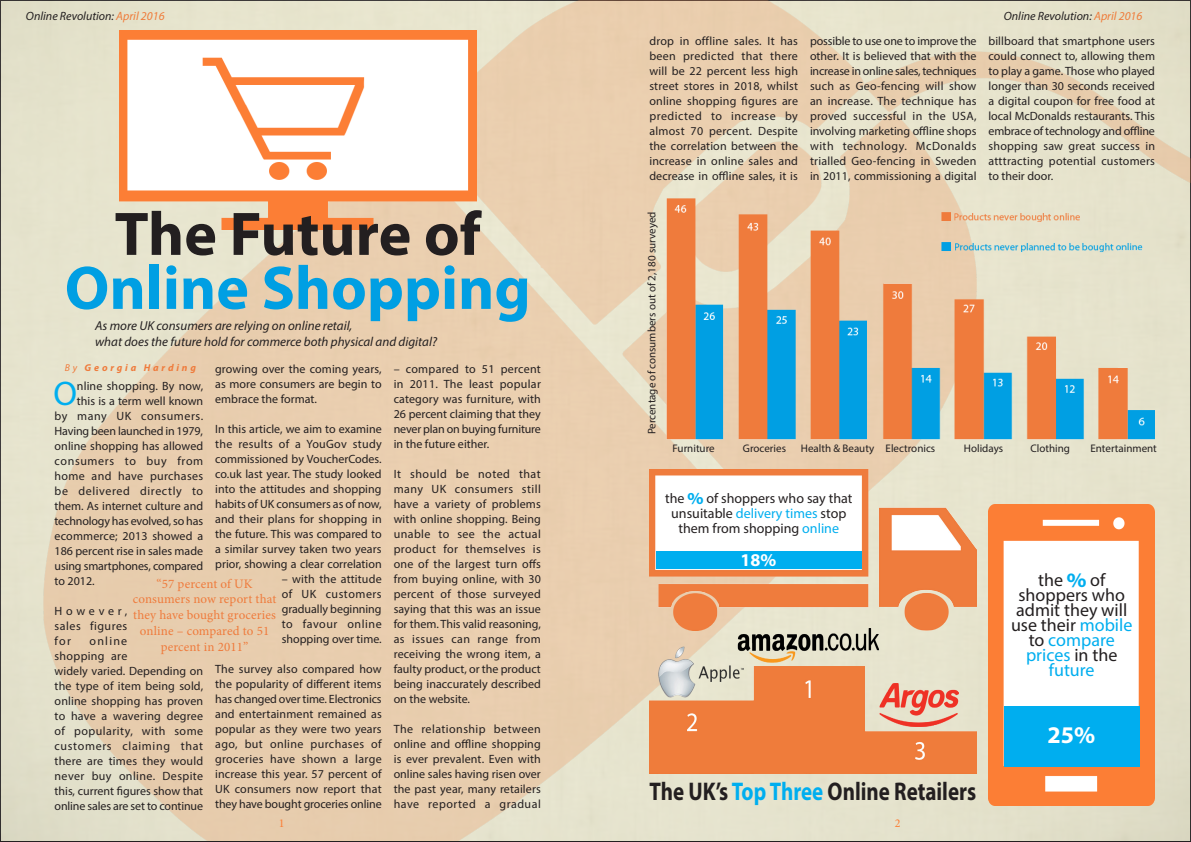
<style>
.page{position:relative;width:1191px;height:842px;background:#fff}
.page>*{position:absolute;margin:0;border:0;box-sizing:border-box;transform-origin:0 0}
.t1{font:700 62px "Myriad Pro";color:#009fe3}
.t2{font:700 62px "Myriad Pro";color:#231f20}
.Paragraph_Style_1{font:34.3px "Myriad Pro";color:#00aeef}
.t3{font:700 25.6px "Myriad Pro";color:#231f20;scale:.82 1}
.t4{font:700 24px "Myriad Pro";color:#fff}
.Paragraph_Style_1-2{font:18px/15px "Myriad Pro";color:#231f20;text-align:center}
.t5{font:700 18px "Myriad Pro";color:#fff}
.Paragraph_Style_1-3{font:14px/15px "Myriad Pro";color:#231f20;text-align:center}
.t6{font:italic 13px "Myriad Pro";color:#231f20}
.t7{font:13px/15.7px "Minion Pro";letter-spacing:.01em;color:#ef7b3c;text-align:center}
.Paragraph_Style_1-4{font:12px/15px "Myriad Pro";letter-spacing:.005em;color:#231f20;text-align:justify}
.t8{font:italic 12px "Myriad Pro";color:#231f20}
.Paragraph_Style_1-5{font:12px "Myriad Pro";letter-spacing:-.015em;color:#231f20}
.Paragraph_Style_1-6{font:12px "Myriad Pro";letter-spacing:.05em;color:#231f20}
.Paragraph_Style_1-7{font:12px "Myriad Pro";letter-spacing:.025em;color:#231f20}
.Paragraph_Style_1-8{font:12px "Myriad Pro";letter-spacing:.045em;color:#231f20}
.t9{font:12px "Minion Pro";color:#fc7e35}
.t10{font:11px "Myriad Pro";color:#231f20}
.t11{font:italic 700 10px "Myriad Pro";letter-spacing:.28em;color:#ef7b3c}
.s1{color:#ef7c3b}
.s2{font-weight:400}
.s3{font-weight:700;font-size:18px;color:#00aeef}
.s4{color:#00aeef}
.s5{font-weight:700;font-size:22px;color:#00aeef}
</style>
<div class="page">
<img style="left:0;top:0;width:1191px;height:841px">
<img style="left:119px;top:30px;width:357px;height:200px">
<img style="left:988px;top:505px;width:167px;height:301px">
<img style="left:649px;top:628px;width:327px;height:146px">
<div style="left:1003px;top:705px;width:136px;height:61px;background:#00aeef"></div>
<img style="left:650px;top:469px;width:326px;height:161px">
<img style="left:663px;top:199px;width:492px;height:242px">
<div style="left:656px;top:551px;width:205px;height:18px;background:#00aeef"></div>
<p class="t8" style="left:26px;top:9px;width:140px">Online Revolution: <span class="s1">April 2016</span></p>
<p class="t2" style="left:115px;top:194px;width:368px">The Future of</p>
<p class="t1" style="left:65px;top:248px;width:467px">Online Shopping</p>
<p class="t6" style="left:95px;top:317px;width:259px">As more UK consumers are relying on online retail,</p>
<p class="t6" style="left:95px;top:333px;width:343px">what does the future hold for commerce both physical and digital?</p>
<p class="t11" style="left:65px;top:361px;width:133px"><span class="s2">By</span> Georgia Harding</p>
<p class="Paragraph_Style_1-4" style="left:215px;top:361px;width:168px">growing over the coming years, as more consumers are begin to embrace the format.</p>
<p class="Paragraph_Style_1-4" style="left:215px;top:421px;width:168px">In this article, we aim to examine the results of a YouGov study commissioned by VoucherCodes. co.uk last year. The study looked into the attitudes and shopping habits of UK consumers as of now, and their plans for shopping in the future. This was compared to a similar survey taken two years prior, showing a clear correlation</p>
<p class="Paragraph_Style_1-4" style="left:282px;top:571px;width:101px">– with the attitude of UK customers gradually beginning to favour online shopping over time.</p>
<p class="Paragraph_Style_1-4" style="left:215px;top:661px;width:168px">The survey also compared how the popularity of different items has changed over time. Electronics and entertainment remained as popular as they were two years ago, but online purchases of groceries have shown a large increase this year. 57 percent of UK consumers now report that they have bought groceries online</p>
<p class="Paragraph_Style_1" style="left:53px;top:373px;width:25px">O</p>
<p class="Paragraph_Style_1-4" style="left:77px;top:378px;width:128px">nline shopping. By now,</p>
<p class="Paragraph_Style_1-4" style="left:77px;top:393px;width:128px">this is a term well known</p>
<p class="Paragraph_Style_1-8" style="left:55px;top:409px;width:150px">by many UK consumers.</p>
<p class="Paragraph_Style_1-5" style="left:55px;top:424px;width:150px">Having been launched in 1979,</p>
<p class="Paragraph_Style_1-4" style="left:55px;top:438px;width:150px">online shopping has allowed</p>
<p class="Paragraph_Style_1-6" style="left:55px;top:454px;width:150px">consumers to buy from</p>
<p class="Paragraph_Style_1-7" style="left:55px;top:469px;width:150px">home and have purchases</p>
<p class="Paragraph_Style_1-6" style="left:55px;top:484px;width:150px">be delivered directly to</p>
<p class="Paragraph_Style_1-4" style="left:55px;top:498px;width:150px">them. As internet culture and</p>
<p class="Paragraph_Style_1-5" style="left:55px;top:514px;width:150px">technology has evolved, so has</p>
<p class="Paragraph_Style_1-4" style="left:55px;top:528px;width:150px">ecommerce; 2013 showed a</p>
<p class="Paragraph_Style_1-4" style="left:55px;top:543px;width:150px">186 percent rise in sales made</p>
<p class="Paragraph_Style_1-4" style="left:55px;top:558px;width:150px">using smartphones, compared</p>
<p class="Paragraph_Style_1-4" style="left:55px;top:573px;width:42px">to 2012.</p>
<p class="Paragraph_Style_1-4" style="left:55px;top:603px;width:74px">However, sales figures for</p>
<p class="t7" style="left:133px;top:576px;width:145px">“57 percent of UK consumers now report that they have bought groceries online – compared to 51 percent in 2011”</p>
<p class="Paragraph_Style_1-4" style="left:55px;top:633px;width:150px;text-align:left;text-indent:35px">online<br>shopping are<br>widely varied. Depending on the type of item being sold, online shopping has proven to have a wavering degree of popularity, with some customers claiming that there are times they would never buy online. Despite this, current figures show that online sales are set to continue</p>
<p class="Paragraph_Style_1-4" style="left:394px;top:361px;width:149px">– compared to 51 percent in 2011. The least popular category was furniture, with 26 percent claiming that they never plan on buying furniture in the future either.</p>
<p class="Paragraph_Style_1-4" style="left:394px;top:466px;width:149px">It should be noted that many UK consumers still have a variety of problems with online shopping. Being unable to see the actual product for themselves is one of the largest turn offs from buying online, with 30 percent of those surveyed saying that this was an issue for them. This valid reasoning, as issues can range from receiving the wrong item, a faulty product, or the product being inaccurately described on the website.</p>
<p class="Paragraph_Style_1-4" style="left:394px;top:721px;width:149px">The relationship between online and offline shopping is ever prevalent. Even with online sales having risen over the past year, many retailers have reported a gradual</p>
<p class="Paragraph_Style_1-4" style="left:649px;top:33px;width:150px">drop in offline sales. It has been predicted that there will be 22 percent less high street stores in 2018, whilst online shopping figures are predicted to increase by almost 70 percent. Despite the correlation between the increase in online sales and decrease in offline sales, it is</p>
<p class="t10" style="left:645px;top:434px;width:224px;rotate:-90deg">Percentage of consumbers out of 2,180 surveyed</p>
<p class="t8" style="left:1003px;top:9px;width:140px">Online Revolution: <span class="s1">April 2016</span></p>
<p class="Paragraph_Style_1-4" style="left:810px;top:33px;width:168px">possible to use one to improve the other. It is believed that with the increase in online sales, techniques such as Geo-fencing will show an increase. The technique has proved successful in the USA, involving marketing offline shops with technology. McDonalds trialled Geo-fencing in Sweden in 2011, commissioning a digital</p>
<p class="Paragraph_Style_1-4" style="left:988px;top:33px;width:168px">billboard that smartphone users could connect to, allowing them to play a game. Those who played longer than 30 seconds received a digital coupon for free food at local McDonalds restaurants. This embrace of technology and offline shopping saw great success in atttracting potential customers to their door.</p>
<p class="t10" style="left:672px;top:442px;width:44px">Furniture</p>
<p class="t10" style="left:743px;top:442px;width:45px">Groceries</p>
<p class="t10" style="left:801px;top:442px;width:75px">Health &amp; Beauty</p>
<p class="t10" style="left:885px;top:442px;width:51px">Electronics</p>
<p class="t10" style="left:964px;top:442px;width:41px">Holidays</p>
<p class="t10" style="left:1030px;top:442px;width:41px">Clothing</p>
<p class="t10" style="left:1090px;top:442px;width:68px">Entertainment</p>
<p class="Paragraph_Style_1-3" style="left:665px;top:491px;width:189px">the <span class="s3">%</span> of shoppers who say that unsuitable <span class="s4">delivery times</span> stop them from shopping <span class="s4">online</span></p>
<p class="t5" style="left:740px;top:548px;width:37px">18%</p>
<p class="t3" style="left:649px;top:775px;width:400px">The UK’s <span class="s4">Top Three</span> Online Retailers</p>
<p class="Paragraph_Style_1-2" style="left:1011px;top:572px;width:123px">the <span class="s5">%</span> of shoppers who admit they will use their <span class="s4">mobile </span>to <span class="s4">compare prices</span> in the <span class="s4">future</span></p>
<p class="t4" style="left:1047px;top:720px;width:49px">25%</p>
<p class="t9" style="left:279px;top:815px;width:7px">1</p>
<p class="t9" style="left:895px;top:815px;width:7px">2</p>
</div>
